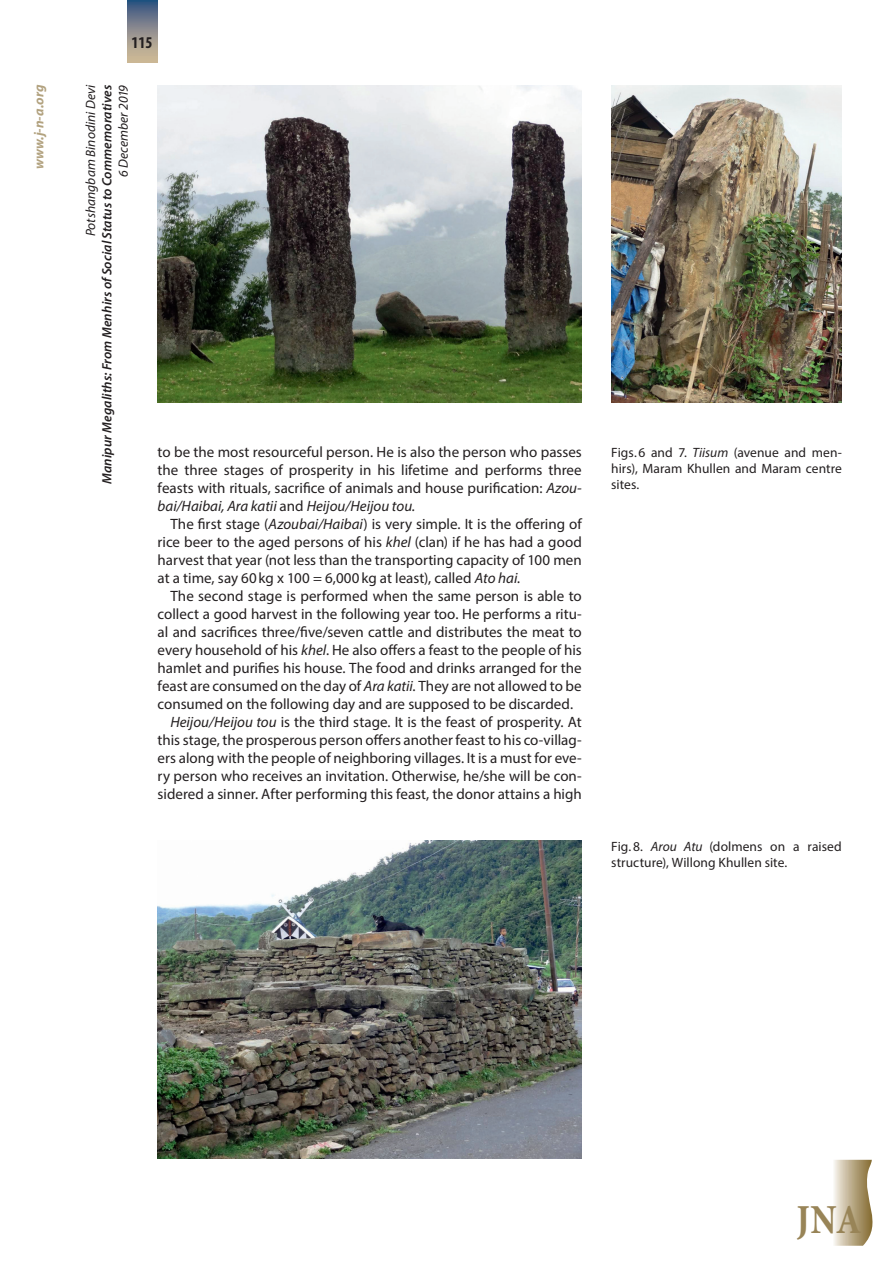
<style>
.page{position:relative;width:893px;height:1263px;background:#fff}
.page>*{position:absolute;margin:0;border:0;box-sizing:border-box;transform-origin:0 0}
.t1{font:700 condensed 41.7px "Minion Pro";color:#988457;scale:.96 1}
.t2{font:700 condensed 16.5px "Myriad Pro";color:#231f20}
.t3{font:15px/18px "Myriad Pro";color:#231f20;text-align:justify}
.t4{font:13.5px/16.2px "Myriad Pro";letter-spacing:.005em;color:#231f20;text-align:justify}
.t5{font:italic 600 13.5px "Myriad Pro";letter-spacing:.01em;color:#231f20}
.t6{font:italic 13.5px "Myriad Pro";letter-spacing:.005em;color:#231f20}
.t7{font:italic 700 13.5px "Myriad Pro";color:#b2a27f}
.s1{font-style:italic}
</style>
<div class="page">
<svg style="left:834px;top:1160px;width:39px;height:86px;background:#c3b699"></svg>
<svg style="left:128px;top:0;width:30px;height:63px;background:#898b8d"></svg>
<img style="left:158px;top:85px;width:424px;height:318px">
<img style="left:611px;top:85px;width:231px;height:318px">
<img style="left:158px;top:841px;width:424px;height:318px">
<p class="t7" style="left:30px;top:169px;width:86px;rotate:-90deg">www.j-n-a.org</p>
<p class="t2" style="left:132px;top:32px;width:23px">115</p>
<p class="t6" style="left:82px;top:236px;width:153px;rotate:-90deg">Potshangbam Binodini Devi</p>
<p class="t5" style="left:98px;top:484px;width:401px;rotate:-90deg">Manipur Megaliths: From Menhirs of Social Status to Commemoratives</p>
<p class="t6" style="left:115px;top:177px;width:94px;rotate:-90deg">6 December 2019</p>
<p class="t3" style="left:158px;top:442px;width:426px">to be the most resourceful person. He is also the person who passes the three stages of prosperity in his lifetime and performs three feasts with rituals, sacrifice of animals and house purification: <span class="s1">Azou&shy;bai/Haibai, Ara katii</span> and <span class="s1">Heijou/Heijou tou.</span></p>
<p class="t3" style="left:158px;top:514px;width:426px;text-indent:13px">The first stage (<span class="s1">Azoubai/Haibai</span>) is very simple. It is the offering of rice beer to the aged persons of his <span class="s1">khel</span> (clan) if he has had a good harvest that year (not less than the transporting capacity of 100 men at a time, say 60kg x 100 = 6,000kg at least), called <span class="s1">Ato hai.</span></p>
<p class="t3" style="left:170px;top:586px;width:413px">The second stage is performed when the same person is able to</p>
<p class="t3" style="left:158px;top:604px;width:426px">collect a good harvest in the following year too. He performs a ritu-</p>
<p class="t3" style="left:158px;top:622px;width:426px">al and sacrifices three/five/seven cattle and distributes the meat to</p>
<p class="t3" style="left:158px;top:640px;width:426px">every household of his <span class="s1">khel</span>. He also offers a feast to the people of his</p>
<p class="t3" style="left:158px;top:658px;width:426px">hamlet and purifies his house. The food and drinks arranged for the</p>
<p class="t3" style="left:158px;top:676px;width:426px">feast are consumed on the day of <span class="s1">Ara katii</span>. They are not allowed to be</p>
<p class="t3" style="left:158px;top:694px;width:417px">consumed on the following day and are supposed to be discarded.</p>
<p class="t3" style="left:170px;top:712px;width:413px"><span class="s1">Heijou/Heijou tou</span> is the third stage. It is the feast of prosperity. At</p>
<p class="t3" style="left:158px;top:730px;width:426px">this stage, the prosperous person offers another feast to his co-villag-</p>
<p class="t3" style="left:158px;top:748px;width:426px">ers along with the people of neighboring villages. It is a must for eve-</p>
<p class="t3" style="left:158px;top:766px;width:426px">ry person who receives an invitation. Otherwise, he/she will be con-</p>
<p class="t3" style="left:158px;top:784px;width:426px">sidered a sinner. After performing this feast, the donor attains a high</p>
<p class="t4" style="left:611px;top:444px;width:232px">Figs.6 and 7. <span class="s1">Tiisum</span> (avenue and men&shy;hirs), Maram Khullen and Maram centre sites.</p>
<p class="t4" style="left:611px;top:838px;width:232px">Fig.8. <span class="s1">Arou Atu</span> (dolmens on a raised structure), Willong Khullen site.</p>
<h1 class="t1" style="left:796px;top:1191px;width:69px">JNA</h1>
</div>
